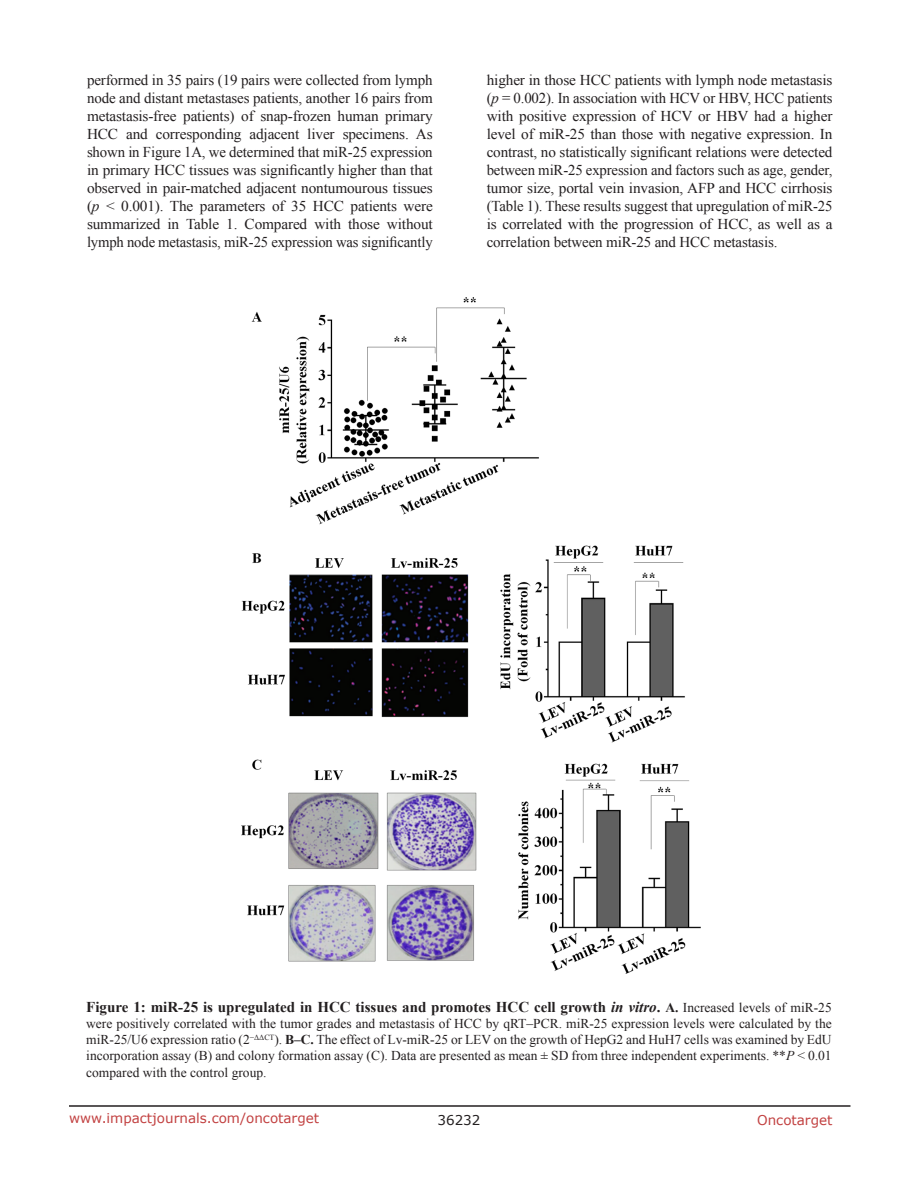
<style>
.page{position:relative;width:918px;height:1188px;background:#fff}
.page>*{position:absolute;margin:0;border:0;box-sizing:border-box;transform-origin:0 0}
.BodyText{font:15px/18px "Times New Roman";letter-spacing:-.01em;color:#231f20;text-align:justify}
.FigureText{font:700 15px "Times New Roman";color:#231f20}
.FigureText-2{font:13.5px/16.2px "Times New Roman";color:#231f20;text-align:justify}
.t1{font:13.5px "Verdana";color:#c24141}
.t2{font:13.5px "Verdana";color:#231f20}
.s1{font-style:italic}
.s2{font-size:13.5px}
.s3{font-weight:400;font-size:13.5px}
.s4{font-weight:700}
</style>
<div class="page">
<hr style="left:69px;top:1105px;width:781px;height:2px;background:#231f20">
<img style="left:242px;top:297px;width:459px;height:677px">
<p class="BodyText" style="left:87px;top:71px;width:347px">performed in 35 pairs (19 pairs were collected from lymph node and distant metastases patients, another 16 pairs from metastasis-free patients) of snap-frozen human primary HCC and corresponding adjacent liver specimens. As shown in Figure 1A, we determined that miR-25 expression in primary HCC tissues was significantly higher than that observed in pair-matched adjacent nontumourous tissues (<span class="s1">p</span> &lt; 0.001). The parameters of 35 HCC patients were summarized in Table 1. Compared with those without lymph node metastasis, miR-25 expression was significantly</p>
<p class="BodyText" style="left:487px;top:71px;width:347px">higher in those HCC patients with lymph node metastasis (<span class="s1">p</span> = 0.002). In association with HCV or HBV, HCC patients with positive expression of HCV or HBV had a higher level of miR-25 than those with negative expression. In contrast, no statistically significant relations were detected between miR-25 expression and factors such as age, gender, tumor size, portal vein invasion, AFP and HCC cirrhosis (Table 1). These results suggest that upregulation of miR-25 is correlated with the progression of HCC, as well as a correlation between miR-25 and HCC metastasis.</p>
<p class="FigureText" style="left:86px;top:996px;width:747px">Figure 1: miR-25 is upregulated in HCC tissues and promotes HCC cell growth <span class="s1">in vitro</span>. <span class="s2">A.</span> <span class="s3">Increased levels of miR-25</span></p>
<p class="FigureText-2" style="left:86px;top:1015px;width:747px">were positively correlated with the tumor grades and metastasis of HCC by qRT–PCR. miR-25 expression levels were calculated by the miR-25/U6 expression ratio (2<sup>−ΔΔCT</sup>). <span class="s4">B–C.</span> The effect of Lv-miR-25 or LEV on the growth of HepG2 and HuH7 cells was examined by EdU incorporation assay (B) and colony formation assay (C). Data are presented as mean ± SD from three independent experiments. **<span class="s1">P</span> &lt; 0.01 compared with the control group.</p>
<p class="t1" style="left:69px;top:1109px;width:252px">www.impactjournals.com/oncotarget</p>
<p class="t2" style="left:438px;top:1111px;width:44px">36232</p>
<p class="t1" style="left:757px;top:1111px;width:77px">Oncotarget</p>
</div>
